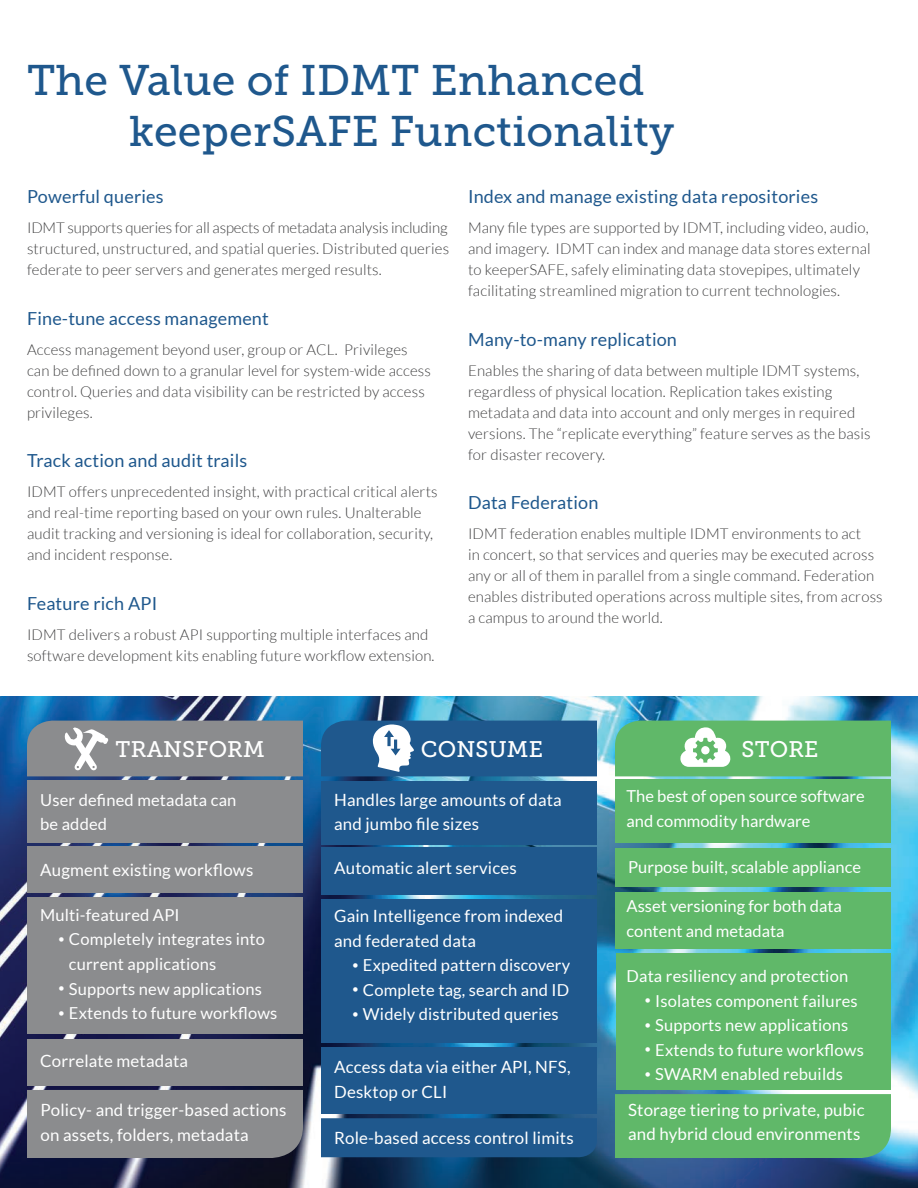
<style>
.page{position:relative;width:918px;height:1188px;background:#fff}
.page>*{position:absolute;margin:0;border:0;box-sizing:border-box;transform-origin:0 0}
.t1{font:42.75px "Museo Slab 500";letter-spacing:.005em;color:#1f588d}
.t2{font:22.5px "Museo Slab 500";letter-spacing:.01em;color:#fff}
.t3{font:18px "Lato";letter-spacing:.01em;color:#1f588d}
.t4{font:16.8px/24.6px "Lato";letter-spacing:.01em;color:#fff}
.t5{font:16.5px/24.6px "Lato";letter-spacing:.01em;color:#fff}
.t6{font:300 15px/21px "Lato";letter-spacing:.01em;color:#3e3e3f}
.s1{font-weight:300;font-size:15px}
</style>
<div class="page">
<img style="left:0;top:697px;width:918px;height:491px">
<div style="left:321px;top:781px;width:276px;height:63px;background:#1f588d"></div>
<div style="left:321px;top:899px;width:276px;height:144px;background:#1f588d"></div>
<div style="left:321px;top:848px;width:276px;height:47px;background:#1f588d"></div>
<div style="left:321px;top:1048px;width:276px;height:66px;background:#1f588d"></div>
<div style="left:321px;top:1118px;width:276px;height:39px;background:#1f588d"></div>
<div style="left:615px;top:893px;width:276px;height:56px;background:#60b869"></div>
<div style="left:615px;top:848px;width:276px;height:39px;background:#60b869"></div>
<div style="left:615px;top:1094px;width:276px;height:64px;background:#60b869"></div>
<div style="left:27px;top:781px;width:276px;height:62px;background:#8b8c8e"></div>
<div style="left:27px;top:846px;width:276px;height:47px;background:#8b8c8e"></div>
<div style="left:27px;top:1039px;width:276px;height:47px;background:#8b8c8e"></div>
<div style="left:27px;top:1090px;width:276px;height:68px;background:#8b8c8e"></div>
<svg style="left:615px;top:721px;width:276px;height:55px"></svg>
<div style="left:701px;top:746px;width:9px;height:8px;background:#fff;border-radius:50%"></div>
<div style="left:27px;top:721px;width:276px;height:55px;background:#8b8c8e"></div>
<svg style="left:321px;top:721px;width:276px;height:55px"></svg>
<div style="left:27px;top:898px;width:276px;height:136px;background:#8b8c8e"></div>
<div style="left:615px;top:779px;width:276px;height:64px;background:#60b869"></div>
<div style="left:616px;top:954px;width:275px;height:136px;background:#60b869"></div>
<p class="t1" style="left:27px;top:56px;width:619px">The Value of IDMT Enhanced</p>
<p class="t1" style="left:129px;top:108px;width:547px">keeperSAFE Functionality</p>
<p class="t3" style="left:468px;top:187px;width:352px">Index and manage existing data repositories</p>
<p class="t6" style="left:468px;top:218px;width:404px">Many file types are supported by IDMT, including video, audio, and imagery. IDMT can index and manage data stores external to keeperSAFE, safely eliminating data stovepipes, ultimately facilitating streamlined migration to current technologies.</p>
<p class="t3" style="left:468px;top:329px;width:210px">Many-to-many replication</p>
<p class="t6" style="left:468px;top:360px;width:404px">Enables the sharing of data between multiple IDMT systems, regardless of physical location. Replication takes existing metadata and data into account and only merges in required versions. The “replicate everything” feature serves as the basis for disaster recovery.</p>
<p class="t3" style="left:468px;top:493px;width:132px">Data Federation</p>
<p class="t6" style="left:468px;top:524px;width:416px">IDMT federation enables multiple IDMT environments to act<br>in concert, so that services and queries may be executed across any or all of them in parallel from a single command. Federation enables distributed operations across multiple sites, from across a campus to around the world.</p>
<p class="t3" style="left:27px;top:187px;width:138px">Powerful queries</p>
<p class="t6" style="left:27px;top:218px;width:424px;text-align:justify">IDMT supports queries for all aspects of metadata analysis including structured, unstructured, and spatial queries. Distributed queries federate to peer servers and generates merged results.</p>
<p class="t3" style="left:27px;top:308px;width:243px">Fine-tune access management</p>
<p class="t6" style="left:27px;top:339px;width:405px">Access management beyond user, group or ACL. Privileges can be defined down to a granular level for system-wide access control. Queries and data visibility can be restricted by access privileges.</p>
<p class="t3" style="left:27px;top:451px;width:222px">Track action and audit trails</p>
<p class="t6" style="left:27px;top:482px;width:412px">IDMT offers unprecedented insight, with practical critical alerts and real-time reporting based on your own rules. Unalterable audit tracking and versioning is ideal for collaboration, security, and incident response.</p>
<p class="t3" style="left:27px;top:593px;width:132px">Feature rich API</p>
<p class="t6" style="left:27px;top:624px;width:409px">IDMT delivers a robust API supporting multiple interfaces and software development kits enabling future workflow extension.</p>
<p class="t2" style="left:116px;top:737px;width:151px">TRANSFORM</p>
<p class="t5" style="left:40px;top:788px;width:198px">User defined metadata can be added</p>
<p class="t4" style="left:40px;top:858px;width:215px">Augment existing workflows</p>
<p class="t5" style="left:40px;top:903px;width:141px">Multi-featured API</p>
<p class="t5" style="left:69px;top:927px;width:197px;text-indent:-12px"><span class="s1">•</span> Completely integrates into current applications</p>
<p class="t5" style="left:57px;top:976px;width:206px"><span class="s1">•</span> Supports new applications</p>
<p class="t5" style="left:57px;top:1001px;width:222px"><span class="s1">•</span> Extends to future workflows</p>
<p class="t4" style="left:40px;top:1048px;width:149px">Correlate metadata</p>
<p class="t4" style="left:41px;top:1098px;width:247px">Policy- and trigger-based actions on assets, folders, metadata</p>
<p class="t2" style="left:421px;top:737px;width:123px">CONSUME</p>
<p class="t4" style="left:334px;top:787px;width:229px">Handles large amounts of data and jumbo file sizes</p>
<p class="t4" style="left:334px;top:855px;width:184px">Automatic alert services</p>
<p class="t4" style="left:334px;top:904px;width:231px">Gain Intelligence from indexed and federated data</p>
<p class="t5" style="left:351px;top:953px;width:221px"><span class="s1">•</span> Expedited pattern discovery</p>
<p class="t5" style="left:351px;top:978px;width:220px"><span class="s1">•</span> Complete tag, search and ID</p>
<p class="t5" style="left:351px;top:1002px;width:209px"><span class="s1">•</span> Widely distributed queries</p>
<p class="t4" style="left:334px;top:1055px;width:238px">Access data via either API, NFS,<br>Desktop or CLI</p>
<p class="t4" style="left:334px;top:1125px;width:241px">Role-based access control limits</p>
<p class="t2" style="left:741px;top:737px;width:79px">STORE</p>
<p class="t5" style="left:627px;top:784px;width:240px">The best of open source software and commodity hardware</p>
<p class="t5" style="left:628px;top:855px;width:234px">Purpose built, scalable appliance</p>
<p class="t5" style="left:627px;top:894px;width:217px">Asset versioning for both data content and metadata</p>
<p class="t5" style="left:627px;top:964px;width:223px">Data resiliency and protection</p>
<p class="t5" style="left:643px;top:988px;width:216px"><span class="s1">•</span> Isolates component failures</p>
<p class="t5" style="left:643px;top:1013px;width:206px"><span class="s1">•</span> Supports new applications</p>
<p class="t5" style="left:643px;top:1037px;width:222px"><span class="s1">•</span> Extends to future workflows</p>
<p class="t5" style="left:643px;top:1062px;width:201px"><span class="s1">•</span> SWARM enabled rebuilds</p>
<p class="t4" style="left:628px;top:1097px;width:238px">Storage tiering to private, pubic and hybrid cloud environments</p>
</div>
